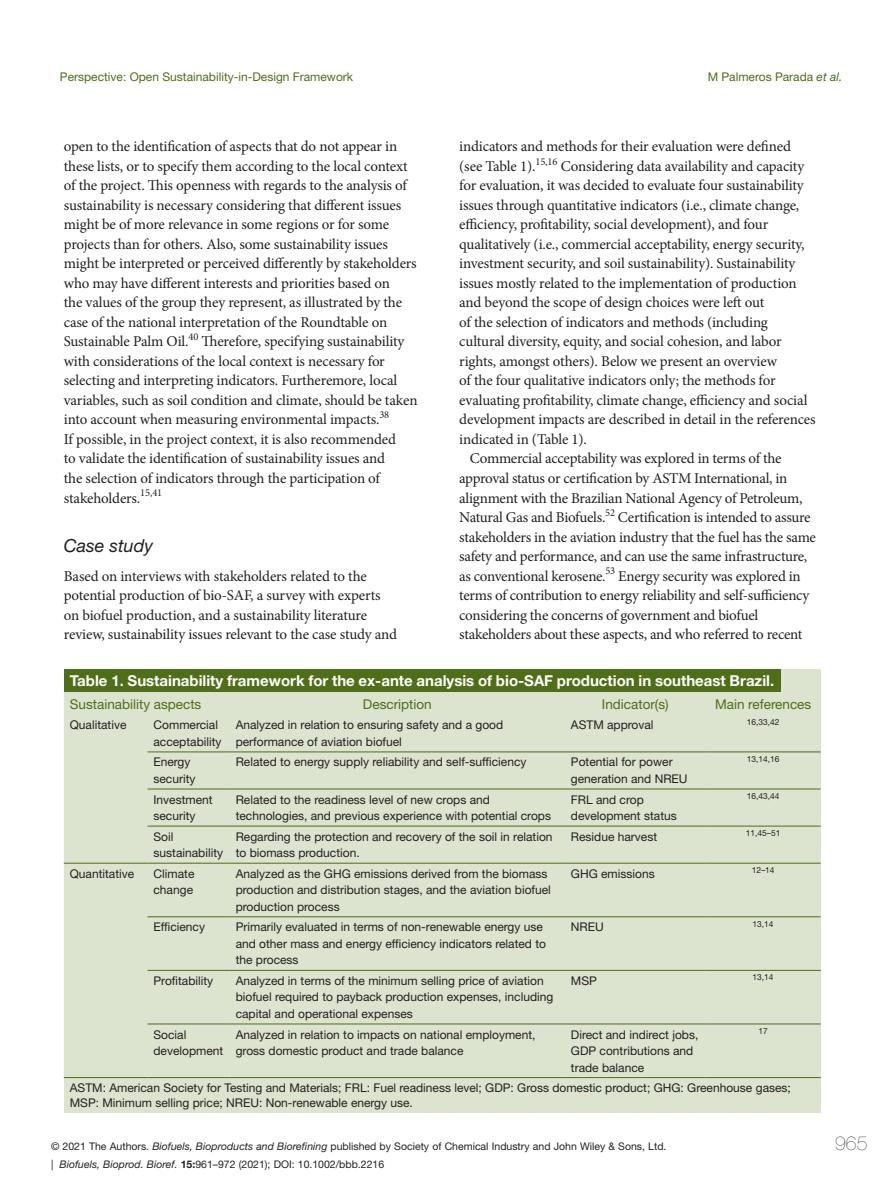
<style>
.page{position:relative;width:893px;height:1187px;background:#fff}
.page>*{position:absolute;margin:0;border:0;box-sizing:border-box;transform-origin:0 0}
.t1{font:200 19.5px "Helvetica Neue LT Std";color:#231f20}
._4_HD{font:italic 18px "Helvetica Neue LT Std";color:#231f20}
.TXT_F{font:15px/19.5px "Minion Pro";letter-spacing:-.01em;color:#231f20}
.TXT{font:15px/19.5px "Minion Pro";letter-spacing:-.02em;color:#231f20}
.T_TITLE{font:700 15px "Helvetica Neue LT Std";color:#fff}
.TCH{font:13.5px "Helvetica Neue LT Std";color:#4e6e17}
.TB{font:12px/16.5px "Helvetica Neue LT Std";color:#231f20}
.TFN{font:12px/14.4px "Helvetica Neue LT Std";color:#231f20}
.t2{font:12px "Helvetica Neue LT Std";color:#4e6e17}
.t3{font:10.5px/18px "Helvetica Neue LT Std";color:#231f20}
.TB-2{font:8.4px "Helvetica Neue LT Std";color:#231f20}
.s1{font-style:italic}
.s2{font-weight:700}
</style>
<div class="page">
<div style="left:64px;top:669px;width:716px;height:23px;background:#4e6e17"></div>
<div style="left:64px;top:1077px;width:757px;height:35px;background:#dce3cf"></div>
<div style="left:64px;top:693px;width:757px;height:384px;background:#dce3cf"></div>
<hr style="left:565px;top:788px;width:141px;height:1px;background:#4e6e17">
<hr style="left:565px;top:825px;width:141px;height:1px;background:#4e6e17">
<hr style="left:565px;top:862px;width:141px;height:1px;background:#4e6e17">
<hr style="left:565px;top:916px;width:141px;height:1px;background:#4e6e17">
<hr style="left:565px;top:970px;width:141px;height:1px;background:#4e6e17">
<hr style="left:230px;top:788px;width:335px;height:1px;background:#4e6e17">
<hr style="left:230px;top:825px;width:335px;height:1px;background:#4e6e17">
<hr style="left:230px;top:862px;width:335px;height:1px;background:#4e6e17">
<hr style="left:230px;top:916px;width:335px;height:1px;background:#4e6e17">
<hr style="left:230px;top:970px;width:335px;height:1px;background:#4e6e17">
<hr style="left:148px;top:788px;width:82px;height:1px;background:#4e6e17">
<hr style="left:148px;top:825px;width:82px;height:1px;background:#4e6e17">
<hr style="left:148px;top:862px;width:82px;height:1px;background:#4e6e17">
<hr style="left:148px;top:916px;width:82px;height:1px;background:#4e6e17">
<hr style="left:148px;top:970px;width:82px;height:1px;background:#4e6e17">
<hr style="left:706px;top:788px;width:115px;height:1px;background:#4e6e17">
<hr style="left:706px;top:825px;width:115px;height:1px;background:#4e6e17">
<hr style="left:706px;top:862px;width:115px;height:1px;background:#4e6e17">
<hr style="left:706px;top:916px;width:115px;height:1px;background:#4e6e17">
<hr style="left:706px;top:970px;width:115px;height:1px;background:#4e6e17">
<hr style="left:64px;top:1077px;width:84px;height:1px;background:#4e6e17">
<hr style="left:148px;top:751px;width:82px;height:1px;background:#4e6e17">
<hr style="left:230px;top:751px;width:335px;height:1px;background:#4e6e17">
<hr style="left:565px;top:751px;width:141px;height:1px;background:#4e6e17">
<hr style="left:706px;top:751px;width:115px;height:1px;background:#4e6e17">
<hr style="left:64px;top:862px;width:84px;height:1px;background:#4e6e17">
<hr style="left:230px;top:1023px;width:335px;height:1px;background:#4e6e17">
<hr style="left:230px;top:1077px;width:335px;height:1px;background:#4e6e17">
<hr style="left:565px;top:1023px;width:141px;height:1px;background:#4e6e17">
<hr style="left:565px;top:1077px;width:141px;height:1px;background:#4e6e17">
<hr style="left:148px;top:1023px;width:82px;height:1px;background:#4e6e17">
<hr style="left:148px;top:1077px;width:82px;height:1px;background:#4e6e17">
<hr style="left:706px;top:1023px;width:115px;height:1px;background:#4e6e17">
<hr style="left:706px;top:1077px;width:115px;height:1px;background:#4e6e17">
<p class="t2" style="left:60px;top:69px;width:295px">Perspective: Open Sustainability-in-Design Framework</p>
<p class="t2" style="left:708px;top:69px;width:136px">M Palmeros Parada <span class="s1">et al.</span></p>
<p class="TXT_F" style="left:64px;top:137px;width:355px">open to the identification of aspects that do not appear in these lists, or to specify them according to the local context of the project. This openness with regards to the analysis of sustainability is necessary considering that different issues might be of more relevance in some regions or for some projects than for others. Also, some sustainability issues might be interpreted or perceived differently by stakeholders who may have different interests and priorities based on<br>the values of the group they represent, as illustrated by the case of the national interpretation of the Roundtable on Sustainable Palm Oil.<sup>40</sup> Therefore, specifying sustainability with considerations of the local context is necessary for selecting and interpreting indicators. Furtheremore, local variables, such as soil condition and climate, should be taken into account when measuring environmental impacts.<sup>38<br></sup>If possible, in the project context, it is also recommended<br>to validate the identification of sustainability issues and<br>the selection of indicators through the participation of stakeholders.<sup>15,41</sup></p>
<p class="_4_HD" style="left:64px;top:535px;width:91px">Case study</p>
<p class="TXT_F" style="left:64px;top:566px;width:335px">Based on interviews with stakeholders related to the potential production of bio-SAF, a survey with experts on biofuel production, and a sustainability literature review, sustainability issues relevant to the case study and</p>
<p class="TXT_F" style="left:459px;top:137px;width:358px">indicators and methods for their evaluation were defined (see Table 1).<sup>15,16</sup> Considering data availability and capacity for evaluation, it was decided to evaluate four sustainability issues through quantitative indicators (i.e., climate change, efficiency, profitability, social development), and four qualitatively (i.e., commercial acceptability, energy security, investment security, and soil sustainability). Sustainability issues mostly related to the implementation of production and beyond the scope of design choices were left out<br>of the selection of indicators and methods (including cultural diversity, equity, and social cohesion, and labor rights, amongst others). Below we present an overview<br>of the four qualitative indicators only; the methods for evaluating profitability, climate change, efficiency and social development impacts are described in detail in the references indicated in (Table 1).</p>
<p class="TXT" style="left:459px;top:449px;width:358px;text-indent:11px">Commercial acceptability was explored in terms of the approval status or certification by ASTM International, in alignment with the Brazilian National Agency of Petroleum, Natural Gas and Biofuels.<sup>52</sup> Certification is intended to assure stakeholders in the aviation industry that the fuel has the same safety and performance, and can use the same infrastructure, as conventional kerosene.<sup>53</sup> Energy security was explored in terms of contribution to energy reliability and self-sufficiency considering the concerns of government and biofuel stakeholders about these aspects, and who referred to recent</p>
<p class="T_TITLE" style="left:70px;top:671px;width:706px">Table 1. Sustainability framework for the ex-ante analysis of bio-SAF production in southeast Brazil.</p>
<p class="TCH" style="left:70px;top:696px;width:133px">Sustainability aspects</p>
<p class="TCH" style="left:363px;top:696px;width:70px">Description</p>
<p class="TCH" style="left:602px;top:696px;width:68px">Indicator(s)</p>
<p class="TCH" style="left:715px;top:696px;width:98px">Main references</p>
<p class="TB" style="left:70px;top:716px;width:58px">Qualitative</p>
<p class="TB" style="left:154px;top:716px;width:70px">Commercial acceptability</p>
<p class="TB" style="left:236px;top:716px;width:269px">Analyzed in relation to ensuring safety and a good performance of aviation biofuel</p>
<p class="TB" style="left:571px;top:716px;width:84px">ASTM approval</p>
<p class="TB-2" style="left:747px;top:716px;width:34px">16,33,42</p>
<p class="TB" style="left:154px;top:753px;width:43px">Energy security</p>
<p class="TB" style="left:236px;top:753px;width:292px">Related to energy supply reliability and self-sufficiency</p>
<p class="TB" style="left:571px;top:753px;width:118px">Potential for power generation and NREU</p>
<p class="TB-2" style="left:747px;top:753px;width:34px">13,14,16</p>
<p class="TB" style="left:154px;top:790px;width:61px">Investment security</p>
<p class="TB" style="left:236px;top:790px;width:317px">Related to the readiness level of new crops and technologies, and previous experience with potential crops</p>
<p class="TB" style="left:571px;top:790px;width:107px">FRL and crop development status</p>
<p class="TB-2" style="left:747px;top:790px;width:34px">16,43,44</p>
<p class="TB" style="left:154px;top:827px;width:71px">Soil sustainability</p>
<p class="TB" style="left:236px;top:827px;width:318px">Regarding the protection and recovery of the soil in relation to biomass production.</p>
<p class="TB" style="left:571px;top:827px;width:88px">Residue harvest</p>
<p class="TB-2" style="left:746px;top:827px;width:36px">11,45–51</p>
<p class="TB" style="left:70px;top:865px;width:66px">Quantitative</p>
<p class="TB" style="left:154px;top:865px;width:42px">Climate change</p>
<p class="TB" style="left:236px;top:865px;width:317px">Analyzed as the GHG emissions derived from the biomass production and distribution stages, and the aviation biofuel production process</p>
<p class="TB" style="left:571px;top:865px;width:85px">GHG emissions</p>
<p class="TB-2" style="left:752px;top:864px;width:24px">12–14</p>
<p class="TB" style="left:154px;top:918px;width:53px">Efficiency</p>
<p class="TB" style="left:236px;top:918px;width:312px">Primarily evaluated in terms of non-renewable energy use and other mass and energy efficiency indicators related to the process</p>
<p class="TB" style="left:571px;top:918px;width:34px">NREU</p>
<p class="TB-2" style="left:753px;top:918px;width:23px">13,14</p>
<p class="TB" style="left:154px;top:972px;width:61px">Profitability</p>
<p class="TB" style="left:236px;top:972px;width:319px">Analyzed in terms of the minimum selling price of aviation biofuel required to payback production expenses, including capital and operational expenses</p>
<p class="TB" style="left:571px;top:972px;width:28px">MSP</p>
<p class="TB-2" style="left:753px;top:972px;width:23px">13,14</p>
<p class="TB" style="left:154px;top:1025px;width:71px">Social development</p>
<p class="TB" style="left:236px;top:1025px;width:301px">Analyzed in relation to impacts on national employment, gross domestic product and trade balance</p>
<p class="TB" style="left:571px;top:1025px;width:129px">Direct and indirect jobs,<br>GDP contributions and trade balance</p>
<p class="TB-2" style="left:758px;top:1025px;width:11px">17</p>
<p class="TFN" style="left:70px;top:1080px;width:722px">ASTM: American Society for Testing and Materials; FRL: Fuel readiness level; GDP: Gross domestic product; GHG: Greenhouse gases;<br>MSP: Minimum selling price; NREU: Non-renewable energy use.</p>
<p class="t3" style="left:51px;top:1137px;width:617px">© 2021 The Authors. <span class="s1">Biofuels, Bioproducts and Biorefining</span> published by Society of Chemical Industry and John Wiley &amp; Sons, Ltd. | <span class="s1">Biofuels, Bioprod. Bioref.</span> <span class="s2">15:</span>961–972 (2021); DOI: 10.1002/bbb.2216</p>
<h1 class="t1" style="left:835px;top:1131px;width:34px">965</h1>
</div>
